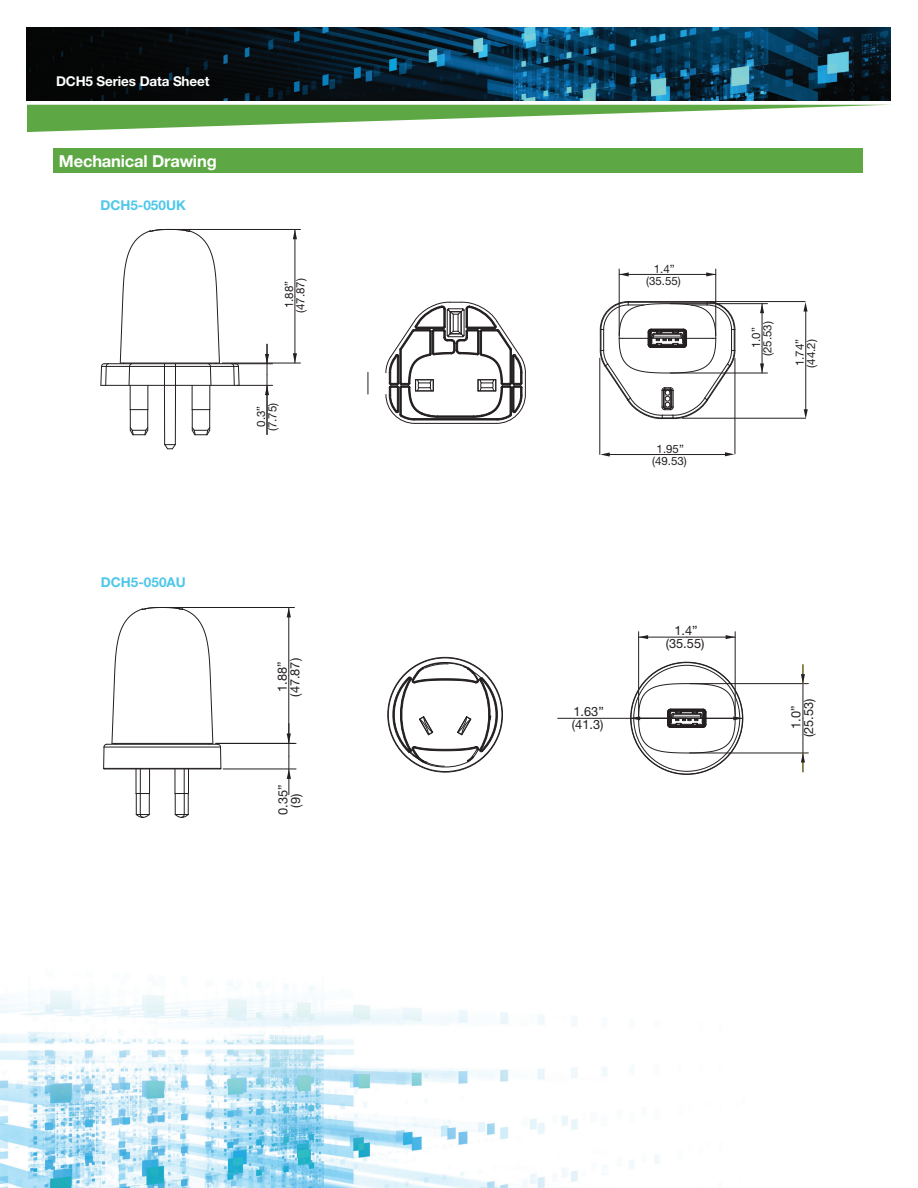
<style>
.page{position:relative;width:918px;height:1188px;background:#fff}
.page>*{position:absolute;margin:0;border:0;box-sizing:border-box;transform-origin:0 0}
._2a_Large_table_head{font:700 16.5px "Helvetica Neue LT Std";letter-spacing:-.01em;color:#fff}
.t1{font:700 13.5px "Helvetica Neue LT Std";color:#4dc7e9}
.t2{font:700 13.5px "Helvetica Neue LT Std";letter-spacing:-.01em;color:#fff}
.t3{font:12.75px/12.8px "Helvetica Neue LT Std";color:#231f20;text-align:center}
.t4{font:11.55px/11.6px "Helvetica Neue LT Std";color:#231f20;text-align:center}
</style>
<div class="page">
<img style="left:27px;top:27px;width:864px;height:73px">
<svg style="left:27px;top:105px;width:854px;height:27px"></svg>
<img style="left:0;top:982px;width:659px;height:206px">
<div style="left:53px;top:148px;width:810px;height:25px;background:#5da844"></div>
<hr style="left:222px;top:363px;width:78px;height:1px;background:#231f20">
<hr style="left:173px;top:229px;width:127px;height:1px;background:#231f20">
<hr style="left:295px;top:296px;width:1px;height:67px;background:#231f20">
<hr style="left:295px;top:229px;width:1px;height:67px;background:#231f20">
<svg style="left:293px;top:353px;width:4px;height:10px"></svg>
<svg style="left:293px;top:230px;width:4px;height:9px"></svg>
<hr style="left:237px;top:385px;width:36px;height:1px;background:#231f20">
<hr style="left:267px;top:344px;width:1px;height:31px;background:#231f20">
<hr style="left:267px;top:375px;width:1px;height:60px;background:#231f20">
<svg style="left:265px;top:344px;width:4px;height:20px"></svg>
<svg style="left:265px;top:385px;width:4px;height:10px"></svg>
<hr style="left:101px;top:385px;width:138px;height:1px;background:#231f20">
<svg style="left:164px;top:444px;width:12px;height:6px"></svg>
<hr style="left:102px;top:366px;width:136px;height:1px;background:#231f20">
<hr style="left:104px;top:363px;width:132px;height:1px;background:#231f20">
<hr style="left:164px;top:385px;width:1px;height:60px;background:#231f20">
<hr style="left:175px;top:385px;width:1px;height:60px;background:#231f20">
<svg style="left:101px;top:363px;width:8px;height:23px"></svg>
<svg style="left:231px;top:363px;width:8px;height:23px"></svg>
<svg style="left:120px;top:229px;width:100px;height:206px"></svg>
<svg style="left:368px;top:372px;width:1px;height:22px"></svg>
<svg style="left:386px;top:302px;width:140px;height:122px"></svg>
<hr style="left:670px;top:303px;width:97px;height:1px;background:#231f20">
<hr style="left:670px;top:373px;width:97px;height:1px;background:#231f20">
<hr style="left:762px;top:304px;width:1px;height:34px;background:#231f20">
<hr style="left:762px;top:338px;width:1px;height:35px;background:#231f20">
<svg style="left:760px;top:304px;width:4px;height:9px"></svg>
<svg style="left:760px;top:363px;width:4px;height:10px"></svg>
<hr style="left:716px;top:269px;width:1px;height:67px;background:#231f20">
<hr style="left:619px;top:269px;width:1px;height:67px;background:#231f20">
<hr style="left:667px;top:274px;width:49px;height:1px;background:#231f20">
<hr style="left:619px;top:274px;width:48px;height:1px;background:#231f20">
<svg style="left:706px;top:272px;width:10px;height:4px"></svg>
<svg style="left:619px;top:272px;width:10px;height:4px"></svg>
<svg style="left:600px;top:301px;width:136px;height:118px"></svg>
<hr style="left:735px;top:358px;width:1px;height:96px;background:#231f20">
<hr style="left:600px;top:358px;width:1px;height:96px;background:#231f20">
<hr style="left:608px;top:454px;width:120px;height:1px;background:#231f20">
<svg style="left:725px;top:452px;width:9px;height:4px"></svg>
<svg style="left:600px;top:452px;width:10px;height:5px"></svg>
<hr style="left:709px;top:301px;width:96px;height:1px;background:#231f20">
<hr style="left:682px;top:418px;width:124px;height:1px;background:#231f20">
<hr style="left:806px;top:309px;width:1px;height:104px;background:#231f20">
<svg style="left:803px;top:302px;width:5px;height:10px"></svg>
<svg style="left:804px;top:409px;width:4px;height:10px"></svg>
<hr style="left:165px;top:607px;width:129px;height:1px;background:#231f20">
<hr style="left:289px;top:675px;width:1px;height:68px;background:#231f20">
<hr style="left:289px;top:608px;width:1px;height:67px;background:#231f20">
<svg style="left:287px;top:733px;width:4px;height:10px"></svg>
<svg style="left:287px;top:608px;width:4px;height:9px"></svg>
<hr style="left:216px;top:743px;width:80px;height:1px;background:#231f20">
<hr style="left:223px;top:769px;width:73px;height:1px;background:#231f20">
<hr style="left:289px;top:724px;width:1px;height:32px;background:#231f20">
<hr style="left:289px;top:756px;width:1px;height:39px;background:#231f20">
<svg style="left:287px;top:769px;width:4px;height:10px"></svg>
<svg style="left:103px;top:607px;width:118px;height:211px"></svg>
<svg style="left:388px;top:661px;width:114px;height:108px"></svg>
<hr style="left:690px;top:683px;width:118px;height:1px;background:#231f20">
<hr style="left:690px;top:753px;width:118px;height:1px;background:#231f20">
<hr style="left:803px;top:665px;width:1px;height:53px;background:#231f20">
<hr style="left:803px;top:718px;width:1px;height:54px;background:#231f20">
<svg style="left:801px;top:665px;width:4px;height:19px"></svg>
<svg style="left:801px;top:753px;width:4px;height:19px"></svg>
<hr style="left:735px;top:632px;width:1px;height:84px;background:#231f20">
<hr style="left:638px;top:632px;width:1px;height:84px;background:#231f20">
<hr style="left:687px;top:637px;width:48px;height:1px;background:#231f20">
<hr style="left:639px;top:637px;width:48px;height:1px;background:#231f20">
<svg style="left:726px;top:635px;width:9px;height:4px"></svg>
<svg style="left:639px;top:635px;width:9px;height:4px"></svg>
<hr style="left:558px;top:718px;width:129px;height:1px;background:#231f20">
<svg style="left:631px;top:683px;width:112px;height:70px"></svg>
<p class="t2" style="left:56px;top:72px;width:155px">DCH5 Series Data Sheet</p>
<p class="_2a_Large_table_head" style="left:59px;top:151px;width:159px">Mechanical Drawing</p>
<p class="t1" style="left:100px;top:197px;width:87px">DCH5-050UK</p>
<p class="t4" style="left:283px;top:313px;width:36px;rotate:-90deg">1.88” (47.87)</p>
<p class="t4" style="left:255px;top:431px;width:30px;rotate:-90deg">0.3” (7.75)</p>
<p class="t1" style="left:101px;top:574px;width:86px">DCH5-050AU</p>
<p class="t3" style="left:276px;top:697px;width:40px;rotate:-90deg">1.88” (47.87)</p>
<p class="t3" style="left:276px;top:815px;width:32px;rotate:-90deg">0.35” (9)</p>
<p class="t4" style="left:646px;top:263px;width:36px">1.4” (35.55)</p>
<p class="t4" style="left:652px;top:443px;width:36px">1.95” (49.53)</p>
<p class="t4" style="left:750px;top:356px;width:36px;rotate:-90deg">1.0” (25.53)</p>
<p class="t4" style="left:794px;top:368px;width:30px;text-align:left;rotate:-90deg">1.74” (44.2)</p>
<p class="t3" style="left:572px;top:705px;width:33px;text-align:left">1.63” (41.3)</p>
<p class="t3" style="left:666px;top:624px;width:40px">1.4” (35.55)</p>
<p class="t3" style="left:789px;top:737px;width:40px;rotate:-90deg">1.0” (25.53)</p>
</div>
